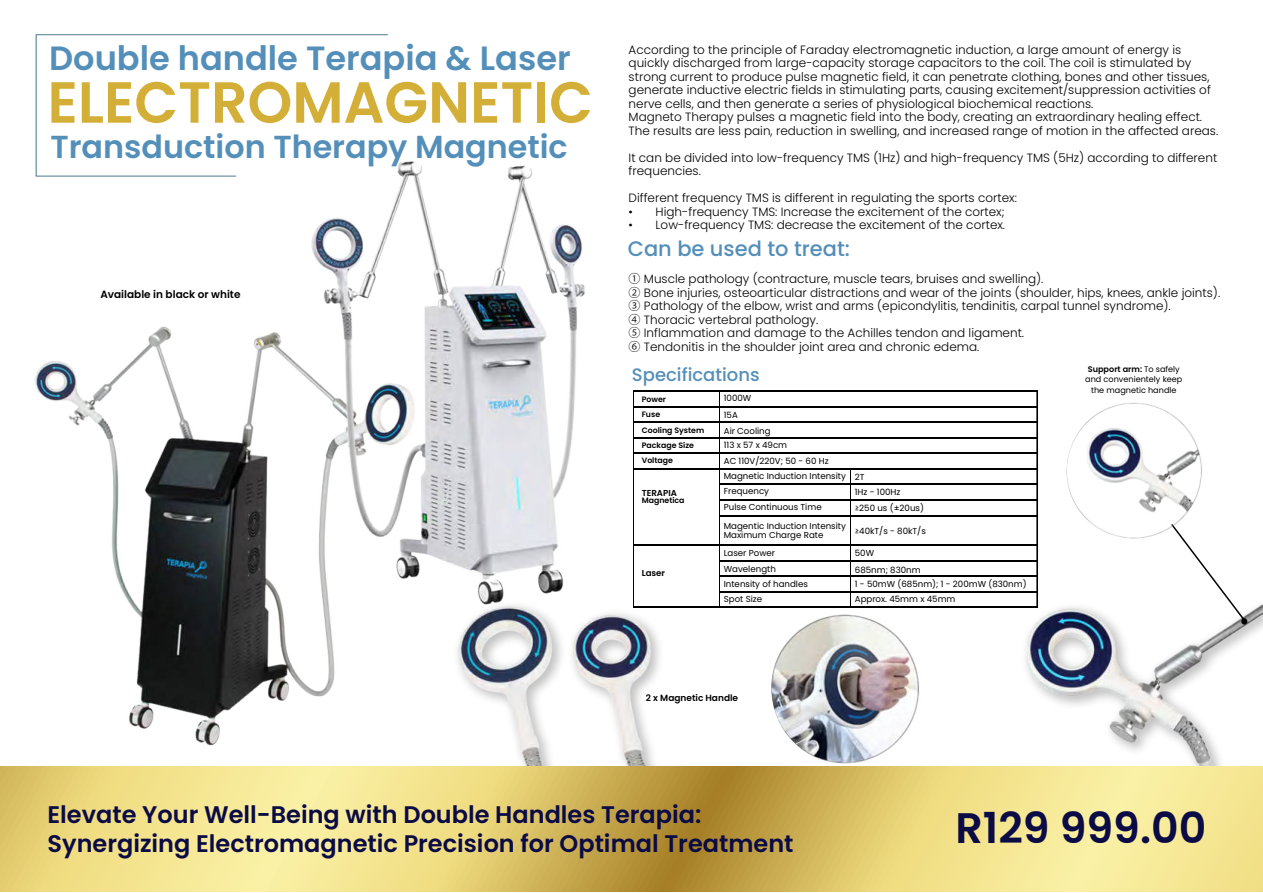
<style>
.page{position:relative;width:1263px;height:893px;background:#fff}
.page>*{position:absolute;margin:0;border:0;box-sizing:border-box;transform-origin:0 0}
.t1{font:600 57.9px "Poppins";color:#d4af37}
.t2{font:600 42.75px "Poppins";color:#0b0b45}
.t3{font:600 33.6px "Poppins";color:#548fb9}
.t4{font:600 31.8px "Poppins";color:#548fb9}
.t5{font:600 24px/28.8px "Poppins";color:#0b0b45}
.t6{font:500 21px "Poppins";color:#548fb9}
.t7{font:500 18px "Poppins";color:#548fb9}
.t8{font:300 12px/13.5px "Poppins";color:#000}
.t9{font:600 10.5px "Poppins";color:#000}
.t10{font:600 9px "Poppins";color:#000}
.t11{font:8.7px/15.1px "Poppins";color:#000}
.t12{font:600 8.7px "Poppins";color:#000}
.t13{font:8.1px/10.5px "Poppins";color:#000;text-align:center}
.t14{font:600 7.8px/15.6px "Poppins";color:#000}
.s1{font-family:"Koz Go Pr 6 N";font-weight:400}
.s2{font-weight:600}
</style>
<div class="page">
<img style="left:35px;top:326px;width:300px;height:420px">
<img style="left:1008px;top:591px;width:254px;height:175px">
<img style="left:457px;top:609px;width:203px;height:157px">
<svg style="left:0;top:766px;width:1263px;height:125px;background:#e5d17b"></svg>
<svg style="left:36px;top:34px;width:352px;height:142px"></svg>
<hr style="left:634px;top:390px;width:85px;height:2px;background:#000">
<hr style="left:720px;top:390px;width:318px;height:2px;background:#000">
<hr style="left:634px;top:406px;width:85px;height:2px;background:#000">
<hr style="left:720px;top:406px;width:318px;height:2px;background:#000">
<hr style="left:634px;top:421px;width:85px;height:2px;background:#000">
<hr style="left:720px;top:421px;width:317px;height:2px;background:#000">
<hr style="left:634px;top:437px;width:85px;height:2px;background:#000">
<hr style="left:720px;top:437px;width:317px;height:2px;background:#000">
<hr style="left:634px;top:452px;width:85px;height:1px;background:#000">
<hr style="left:720px;top:452px;width:317px;height:1px;background:#000">
<hr style="left:634px;top:468px;width:85px;height:1px;background:#000">
<hr style="left:720px;top:468px;width:130px;height:1px;background:#000">
<hr style="left:850px;top:468px;width:188px;height:1px;background:#000">
<hr style="left:720px;top:483px;width:130px;height:1px;background:#000">
<hr style="left:850px;top:483px;width:187px;height:1px;background:#000">
<hr style="left:720px;top:499px;width:130px;height:1px;background:#000">
<hr style="left:850px;top:499px;width:187px;height:1px;background:#000">
<hr style="left:720px;top:515px;width:130px;height:1px;background:#000">
<hr style="left:850px;top:515px;width:187px;height:1px;background:#000">
<hr style="left:634px;top:545px;width:85px;height:1px;background:#000">
<hr style="left:720px;top:545px;width:130px;height:1px;background:#000">
<hr style="left:850px;top:545px;width:188px;height:1px;background:#000">
<hr style="left:720px;top:561px;width:130px;height:1px;background:#000">
<hr style="left:850px;top:561px;width:187px;height:1px;background:#000">
<hr style="left:720px;top:576px;width:130px;height:1px;background:#000">
<hr style="left:850px;top:576px;width:187px;height:1px;background:#000">
<hr style="left:720px;top:592px;width:130px;height:1px;background:#000">
<hr style="left:850px;top:592px;width:187px;height:1px;background:#000">
<svg style="left:633px;top:390px;width:1px;height:218px"></svg>
<hr style="left:634px;top:606px;width:85px;height:2px;background:#000">
<svg style="left:719px;top:390px;width:1px;height:218px"></svg>
<hr style="left:720px;top:606px;width:130px;height:2px;background:#000">
<svg style="left:850px;top:469px;width:1px;height:137px"></svg>
<hr style="left:850px;top:606px;width:188px;height:2px;background:#000">
<hr style="left:1036px;top:390px;width:2px;height:218px;background:#000">
<img style="left:262px;top:156px;width:323px;height:453px">
<svg style="left:1170px;top:542px;width:77px;height:82px"></svg>
<div style="left:1241px;top:618px;width:6px;height:7px;border:2px solid #000;border-radius:50%"></div>
<img style="left:1066px;top:402px;width:136px;height:140px">
<img style="left:771px;top:614px;width:148px;height:150px">
<h3 class="t3" style="left:49px;top:44px;width:523px">Double handle Terapia &amp; Laser</h3>
<h1 class="t1" style="left:48px;top:77px;width:547px">ELECTROMAGNETIC</h1>
<h3 class="t4" style="left:50px;top:133px;width:519px">Transduction Therapy Magnetic</h3>
<p class="t9" style="left:100px;top:290px;width:142px">Available in black or white</p>
<p class="t8" style="left:629px;top:43px;width:591px">According to the principle of Faraday electromagnetic induction, a large amount of energy is quickly discharged from large-capacity storage capacitors to the coil. The coil is stimulated by strong current to produce pulse magnetic field, it can penetrate clothing, bones and other tissues, generate inductive electric fields in stimulating parts, causing excitement/suppression activities of nerve cells, and then generate a series of physiological biochemical reactions.<br>Magneto Therapy pulses a magnetic field into the body, creating an extraordinary healing effect.<br>The results are less pain, reduction in swelling, and increased range of motion in the affected areas.</p>
<p class="t8" style="left:629px;top:151px;width:590px">It can be divided into low-frequency TMS (1Hz) and high-frequency TMS (5Hz) according to different frequencies.</p>
<p class="t8" style="left:629px;top:192px;width:390px">Different frequency TMS is different in regulating the sports cortex: ï</p>
<p class="t8" style="left:656px;top:205px;width:350px">High-frequency TMS: Increase the excitement of the cortex;</p>
<p class="t8" style="left:629px;top:219px;width:6px">ï</p>
<p class="t8" style="left:656px;top:219px;width:351px">Low-frequency TMS: decrease the excitement of the cortex.</p>
<p class="t8" style="left:629px;top:273px;width:593px"><span class="s1">①</span> Muscle pathology (contracture, muscle tears, bruises and swelling).<br><span class="s1">②</span> Bone injuries, osteoarticular distractions and wear of the joints (shoulder, hips, knees, ankle joints).<br><span class="s1">③</span> Pathology of the elbow, wrist and arms (epicondylitis, tendinitis, carpal tunnel syndrome).<br><span class="s1">④</span> Thoracic vertebral pathology.<br><span class="s1">⑤</span> Inflammation and damage to the Achilles tendon and ligament.<br><span class="s1">⑥</span> Tendonitis in the shoulder joint area and chronic edema.</p>
<h3 class="t6" style="left:628px;top:240px;width:224px">Can be used to treat:</h3>
<h3 class="t7" style="left:632px;top:367px;width:129px">Specifications</h3>
<p class="t14" style="left:642px;top:392px;width:64px">Power<br>Fuse<br>Cooling System</p>
<p class="t14" style="left:642px;top:438px;width:54px">Package Size<br>Voltage</p>
<p class="t12" style="left:642px;top:489px;width:37px">TERAPIA</p>
<p class="t14" style="left:642px;top:493px;width:44px">Magnetica</p>
<p class="t11" style="left:724px;top:390px;width:29px;line-height:17px">1000W<br>15A</p>
<p class="t11" style="left:724px;top:423px;width:65px;line-height:14.4px">Air Cooling<br>113 x 57 x 49cm</p>
<p class="t11" style="left:724px;top:453px;width:124px">AC 110V/220V; 50 - 60 Hz<br>Magnetic Induction Intensity<br>Frequency</p>
<p class="t11" style="left:724px;top:497px;width:124px;line-height:19px">Pulse Continuous Time<br>Magentic Induction Intensity</p>
<p class="t11" style="left:724px;top:527px;width:101px">Maximum Charge Rate</p>
<p class="t12" style="left:642px;top:569px;width:25px">Laser</p>
<p class="t11" style="left:724px;top:546px;width:86px">Laser Power<br>Wavelength<br>Intensity of handles<br>Spot Size</p>
<p class="t11" style="left:855px;top:470px;width:11px">2T</p>
<p class="t11" style="left:855px;top:484px;width:47px">1Hz - 100Hz</p>
<p class="t11" style="left:855px;top:523px;width:73px">≥40kT/s - 80kT/s</p>
<p class="t11" style="left:855px;top:500px;width:71px">≥250 us (±20us)</p>
<p class="t11" style="left:855px;top:545px;width:67px;line-height:16.6px">50W<br>685nm; 830nm</p>
<p class="t11" style="left:855px;top:577px;width:173px">1 - 50mW (685nm); 1 - 200mW (830nm)<br>Approx. 45mm x 45mm</p>
<p class="t10" style="left:646px;top:694px;width:94px">2 x Magnetic Handle</p>
<p class="t13" style="left:1085px;top:364px;width:99px"><span class="s2">Support arm:</span> To safely and convenientely keep the magnetic handle</p>
<h3 class="t5" style="left:48px;top:803px;width:747px">Elevate Your Well-Being with Double Handles Terapia:<br>Synergizing Electromagnetic Precision for Optimal Treatment</h3>
<h2 class="t2" style="left:955px;top:810px;width:252px">R129 999.00</h2>
</div>
